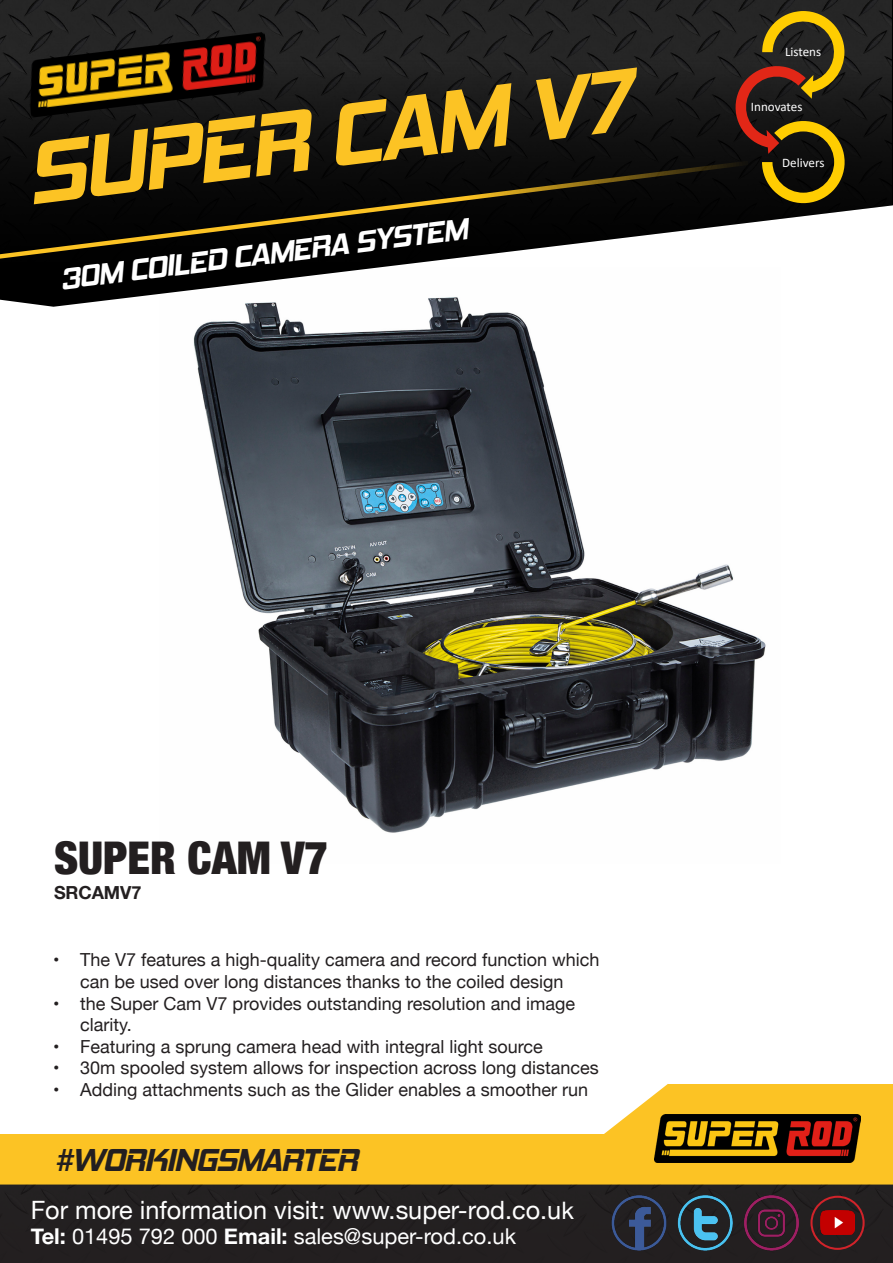
<style>
.page{position:relative;width:893px;height:1263px;background:#fff}
.page>*{position:absolute;margin:0;border:0;box-sizing:border-box;transform-origin:0 0}
.t1{font:italic 700 90.15px "Hemi Head Rg";color:#fcc324}
.t2{font:900 condensed 45.15px "Helvetica Neue";color:#231f20}
.ONLY{font:italic 700 31.95px "Hemi Head Rg";letter-spacing:-.04em;color:#231f20}
.t3{font:italic 700 30.3px "Hemi Head Rg";color:#fff}
.t4{font:25.2px "Helvetica Neue";color:#fff}
.t5{font:21.9px "Helvetica Neue";color:#fff}
.t6{font:18px/21.6px "Helvetica Neue";color:#231f20;text-align:center}
.t7{font:700 18px "Helvetica Neue";letter-spacing:-.005em;color:#231f20}
.t8{font:13.05px "Calibri";color:#fff}
.s1{font-size:24px}
.s2{font-weight:700}
</style>
<div class="page">
<img style="left:193px;top:307px;width:573px;height:526px">
<img style="left:0;top:0;width:892px;height:303px">
<div style="left:0;top:1134px;width:893px;height:128px;background:#fcc324"></div>
<div style="left:0;top:1185px;width:893px;height:77px;background:#232020"></div>
<div style="left:668px;top:1084px;width:225px;height:74px;background:#fcc324"></div>
<svg style="left:604px;top:1084px;width:64px;height:74px"></svg>
<svg style="left:0;top:159px;width:750px;height:108px;background:#26241f"></svg>
<img style="left:24px;top:32px;width:247px;height:86px">
<svg style="left:732px;top:11px;width:117px;height:192px;background:#4c3713"></svg>
<img style="left:600px;top:1185px;width:205px;height:78px">
<img style="left:655px;top:1115px;width:205px;height:48px">
<div style="left:810px;top:1196px;width:55px;height:54px;border:2px solid #d1232a;border-radius:50%"></div>
<img style="left:820px;top:1211px;width:35px;height:24px">
<p class="t1" style="left:19px;top:120px;width:612px;rotate:-7deg">SUPER CAM V7</p>
<p class="t3" style="left:58px;top:261px;width:412px;rotate:-7deg">30M COILED CAMERA SYSTEM</p>
<p class="t8" style="left:785px;top:42px;width:38px">Listens</p>
<p class="t8" style="left:751px;top:98px;width:53px">Innovates</p>
<p class="t8" style="left:782px;top:153px;width:44px">Delivers</p>
<p class="t2" style="left:54px;top:821px;width:276px">SUPER CAM V7</p>
<p class="t7" style="left:54px;top:878px;width:89px">SRCAMV7</p>
<p class="t6" style="left:53px;top:950px;width:548px">• The V7 features a high-quality camera and record function which can be used over long distances thanks to the coiled design</p>
<p class="t6" style="left:80px;top:993px;width:496px;text-align:left;text-indent:-27px">• the Super Cam V7 provides outstanding resolution and image clarity.</p>
<p class="t6" style="left:53px;top:1037px;width:491px">• Featuring a sprung camera head with integral light source</p>
<p class="t6" style="left:53px;top:1058px;width:547px">• 30m spooled system allows for inspection across long distances</p>
<p class="t6" style="left:53px;top:1080px;width:536px">• Adding attachments such as the Glider enables a smoother run</p>
<p class="ONLY" style="left:55px;top:1141px;width:305px">#WORKINGSMARTER</p>
<p class="t4" style="left:31px;top:1192px;width:545px">For more information visit: www.super-rod.co.u<span class="s1">k</span></p>
<p class="t5" style="left:31px;top:1220px;width:487px"><span class="s2">Tel:</span> 01495 792 000 <span class="s2">Email:</span> sales@super-rod.co.uk</p>
</div>
